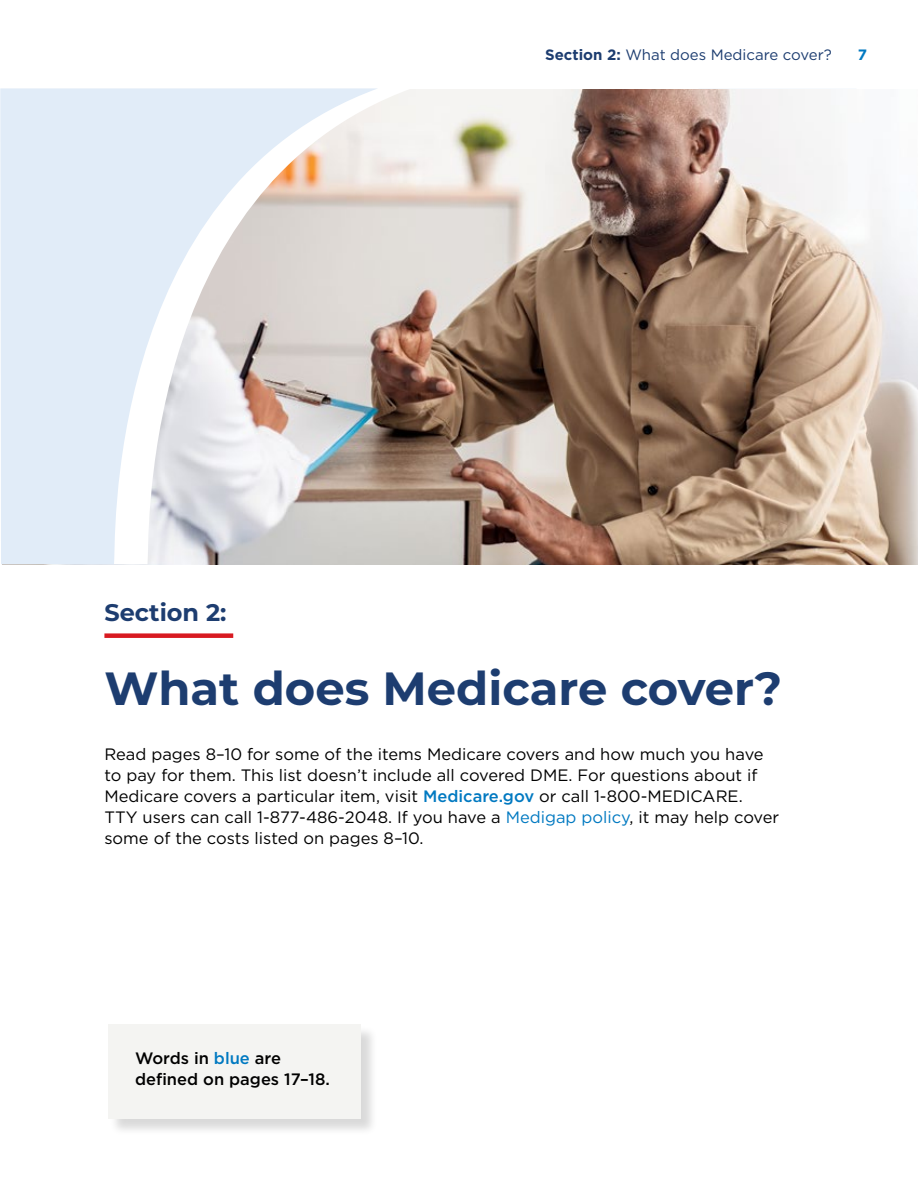
<style>
.page{position:relative;width:918px;height:1188px;background:#fff}
.page>*{position:absolute;margin:0;border:0;box-sizing:border-box;transform-origin:0 0}
.h2_Contents{font:700 46.5px "Montserrat";color:#1d3d70}
.t1{font:700 24px "Montserrat";color:#1d3d70}
.text_no_indent{font:16.5px/21px "Gotham";color:#000}
.t2{font:500 16.5px/21px "Gotham";color:#000}
.t3{font:15px "Gotham";color:#1d3d70}
.t4{font:700 15px "Gotham";color:#0079c1}
.s1{font-weight:700}
.s2{font-weight:500;color:#0079c1}
.s3{color:#0079c1}
</style>
<div class="page">
<img style="left:890px;top:226px;width:28px;height:338px">
<svg style="left:857px;top:209px;width:33px;height:355px"></svg>
<div style="left:104px;top:633px;width:129px;height:5px;background:#d81a21"></div>
<svg style="left:0;top:88px;width:857px;height:476px;background:#c4b8b1"></svg>
<div style="left:109px;top:1025px;width:269px;height:111px;background:#000;opacity:.15"></div>
<div style="left:108px;top:1024px;width:253px;height:95px;background:#f4f4f2"></div>
<h2 class="t1" style="left:104px;top:595px;width:124px">Section 2:</h2>
<p class="t3" style="left:545px;top:45px;width:288px"><span class="s1">Section 2:</span> What does Medicare cover?</p>
<p class="t4" style="left:858px;top:45px;width:11px">7</p>
<h2 class="h2_Contents" style="left:104px;top:655px;width:679px">What does Medicare cover?</h2>
<p class="text_no_indent" style="left:104px;top:744px;width:676px">Read pages 8–10 for some of the items Medicare covers and how much you have to pay for them. This list doesn’t include all covered DME. For questions about if Medicare covers a particular item, visit <span class="s2">Medicare.gov</span> or call 1-800-MEDICARE.<br>TTY users can call 1-877-486-2048. If you have a <span class="s3">Medigap policy</span>, it may help cover some of the costs listed on pages 8–10.</p>
<p class="t2" style="left:135px;top:1048px;width:196px">Words in <span class="s3">blue</span> are defined on pages 17–18.</p>
</div>
